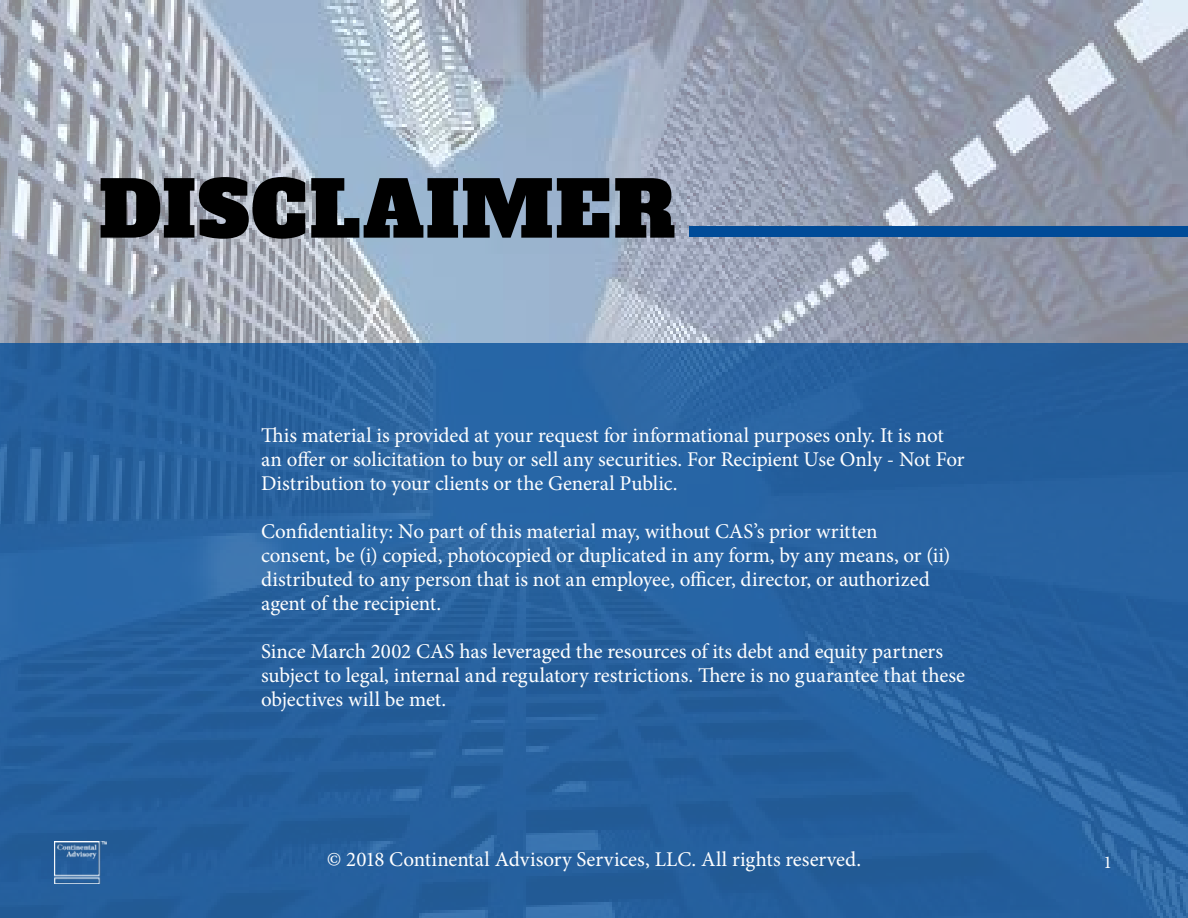
<style>
.page{position:relative;width:1188px;height:918px;background:#fff}
.page>*{position:absolute;margin:0;border:0;box-sizing:border-box;transform-origin:0 0}
.t1{font:76.5px "Alfa Slab One";letter-spacing:.02em;color:#000}
.t2{font:21px/24px "Minion Pro";letter-spacing:-.005em;color:#fff}
.t3{font:18px "Minion Pro";color:#fff}
</style>
<div class="page">
<img style="left:0;top:0;width:1188px;height:344px">
<div style="left:689px;top:227px;width:499px;height:10px;background:#004b98"></div>
<div style="left:0;top:344px;width:1188px;height:574px;background:#26609e"></div>
<img style="left:54px;top:842px;width:52px;height:42px">
<h1 class="t1" style="left:98px;top:158px;width:579px">DISCLAIMER</h1>
<p class="t2" style="left:261px;top:424px;width:705px">This material is provided at your request for informational purposes only. It is not an offer or solicitation to buy or sell any securities. For Recipient Use Only - Not For<br>Distribution to your clients or the General Public.</p>
<p class="t2" style="left:261px;top:520px;width:691px">Confidentiality: No part of this material may, without CAS’s prior written consent, be (i) copied, photocopied or duplicated in any form, by any means, or (ii) distributed to any person that is not an employee, officer, director, or authorized agent of the recipient.</p>
<p class="t2" style="left:261px;top:640px;width:706px">Since March 2002 CAS has leveraged the resources of its debt and equity partners subject to legal, internal and regulatory restrictions. There is no guarantee that these objectives will be met.</p>
<p class="t2" style="left:327px;top:847px;width:536px">© 2018 Continental Advisory Services, LLC. All rights reserved.</p>
<p class="t3" style="left:1103px;top:850px;width:10px">1</p>
</div>
